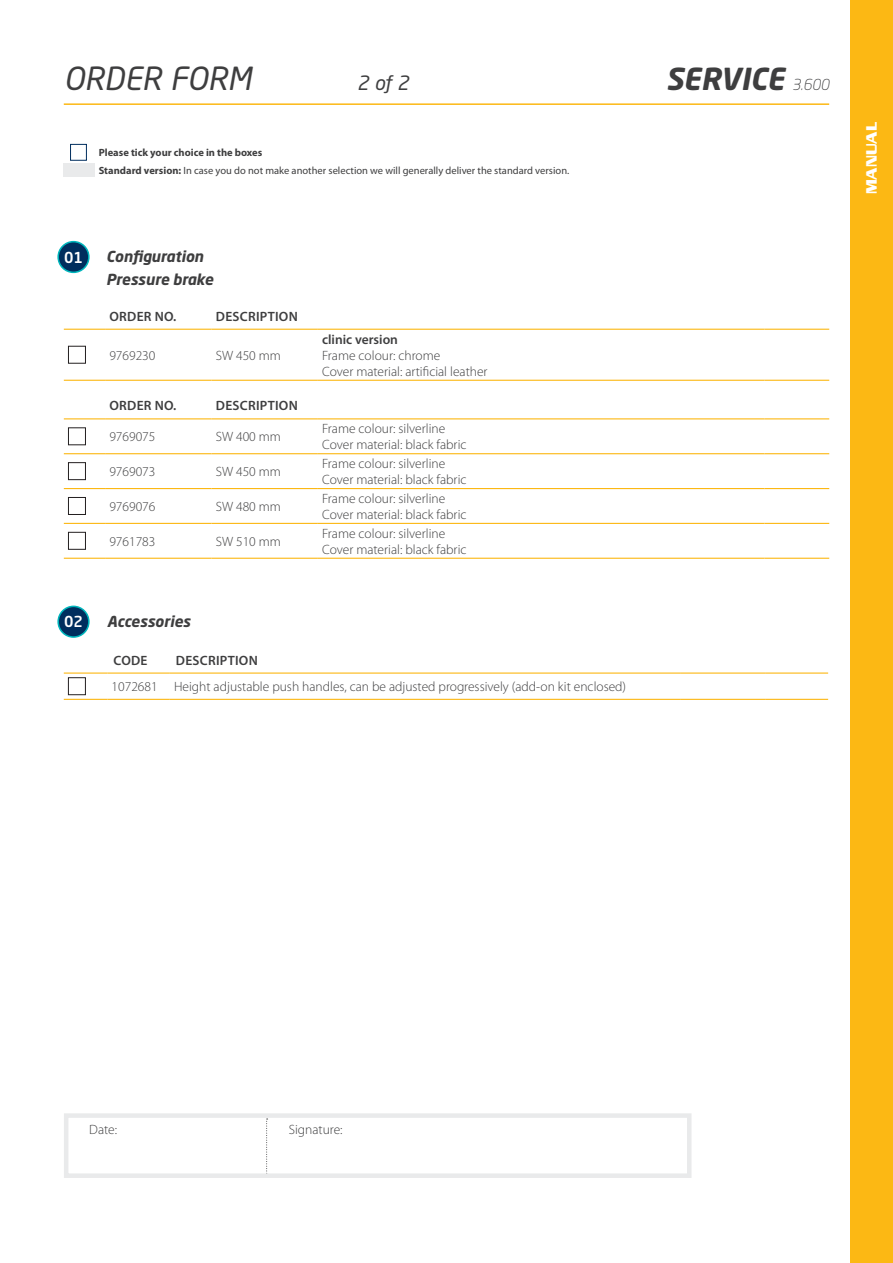
<style>
.page{position:relative;width:893px;height:1263px;background:#fff}
.page>*{position:absolute;margin:0;border:0;box-sizing:border-box;transform-origin:0 0}
.t1{font:italic 31.5px "Neo Sans Std";color:#3e3e3f}
.t2{font:italic 700 30px "Neo Sans Std";color:#3e3e3f}
.t3{font:italic 19.5px "Neo Sans Std";color:#3e3e3f}
.t4{font:italic 700 15px/22.4px "Neo Sans Std";color:#3e3e3f}
.t5{font:700 15px "Enter Sansman";color:#fff}
.t6{font:500 15px "Neo Sans Std";color:#fff}
.t7{font:300 13.5px/16.2px "Myriad Pro";color:#3e3e3f}
.t8{font:600 13.5px "Myriad Pro";letter-spacing:.02em;color:#3e3e3f}
.t9{font:600 13.5px "Myriad Pro";color:#3e3e3f}
.t10{font:10.5px/17.4px "Myriad Pro";color:#3e3e3f}
.s1{font-weight:300;font-size:15px}
.s2{font-weight:700}
</style>
<div class="page">
<div style="left:850px;top:0;width:43px;height:1263px;background:#fcb814"></div>
<hr style="left:64px;top:103px;width:765px;height:2px;background:#fcb814">
<hr style="left:64px;top:380px;width:41px;height:1px;background:#fcb814">
<hr style="left:105px;top:380px;width:107px;height:1px;background:#fcb814">
<hr style="left:212px;top:380px;width:106px;height:1px;background:#fcb814">
<hr style="left:318px;top:380px;width:446px;height:1px;background:#fcb814">
<hr style="left:764px;top:380px;width:65px;height:1px;background:#fcb814">
<hr style="left:64px;top:329px;width:41px;height:1px;background:#fcb814">
<hr style="left:105px;top:329px;width:107px;height:1px;background:#fcb814">
<hr style="left:212px;top:329px;width:106px;height:1px;background:#fcb814">
<hr style="left:318px;top:329px;width:446px;height:1px;background:#fcb814">
<hr style="left:764px;top:329px;width:65px;height:1px;background:#fcb814">
<div style="left:68px;top:346px;width:18px;height:18px;border:1px solid #231f20"></div>
<svg style="left:266px;top:1119px;width:2px;height:54px"></svg>
<div style="left:64px;top:1113px;width:627px;height:65px;border:4px solid #e9eaeb"></div>
<div style="left:58px;top:606px;width:31px;height:31px;background:#002e5e;border-radius:50%"></div>
<div style="left:57px;top:606px;width:33px;height:32px;border:2px solid #00b6bc;border-radius:50%"></div>
<hr style="left:64px;top:672px;width:43px;height:2px;background:#fcb814">
<hr style="left:107px;top:672px;width:63px;height:2px;background:#fcb814">
<hr style="left:170px;top:672px;width:510px;height:2px;background:#fcb814">
<hr style="left:680px;top:672px;width:85px;height:2px;background:#fcb814">
<hr style="left:64px;top:699px;width:43px;height:1px;background:#fcb814">
<hr style="left:107px;top:699px;width:63px;height:1px;background:#fcb814">
<hr style="left:170px;top:699px;width:510px;height:1px;background:#fcb814">
<hr style="left:680px;top:699px;width:85px;height:1px;background:#fcb814">
<hr style="left:765px;top:699px;width:63px;height:1px;background:#fcb814">
<hr style="left:765px;top:672px;width:63px;height:2px;background:#fcb814">
<div style="left:68px;top:677px;width:18px;height:18px;border:1px solid #231f20"></div>
<hr style="left:64px;top:453px;width:41px;height:1px;background:#fcb814">
<hr style="left:105px;top:453px;width:107px;height:1px;background:#fcb814">
<hr style="left:212px;top:453px;width:106px;height:1px;background:#fcb814">
<hr style="left:318px;top:453px;width:446px;height:1px;background:#fcb814">
<hr style="left:764px;top:453px;width:65px;height:1px;background:#fcb814">
<hr style="left:64px;top:488px;width:41px;height:1px;background:#fcb814">
<hr style="left:105px;top:488px;width:107px;height:1px;background:#fcb814">
<hr style="left:212px;top:488px;width:106px;height:1px;background:#fcb814">
<hr style="left:318px;top:488px;width:446px;height:1px;background:#fcb814">
<hr style="left:764px;top:488px;width:65px;height:1px;background:#fcb814">
<hr style="left:64px;top:523px;width:41px;height:1px;background:#fcb814">
<hr style="left:105px;top:523px;width:107px;height:1px;background:#fcb814">
<hr style="left:212px;top:523px;width:106px;height:1px;background:#fcb814">
<hr style="left:318px;top:523px;width:446px;height:1px;background:#fcb814">
<hr style="left:764px;top:523px;width:65px;height:1px;background:#fcb814">
<hr style="left:64px;top:558px;width:41px;height:1px;background:#fcb814">
<hr style="left:105px;top:558px;width:107px;height:1px;background:#fcb814">
<hr style="left:212px;top:558px;width:106px;height:1px;background:#fcb814">
<hr style="left:318px;top:558px;width:446px;height:1px;background:#fcb814">
<hr style="left:764px;top:558px;width:65px;height:1px;background:#fcb814">
<hr style="left:64px;top:418px;width:41px;height:1px;background:#fcb814">
<hr style="left:105px;top:418px;width:107px;height:1px;background:#fcb814">
<hr style="left:212px;top:418px;width:106px;height:1px;background:#fcb814">
<hr style="left:318px;top:418px;width:446px;height:1px;background:#fcb814">
<hr style="left:764px;top:418px;width:65px;height:1px;background:#fcb814">
<div style="left:68px;top:427px;width:18px;height:18px;border:1px solid #231f20"></div>
<div style="left:68px;top:462px;width:18px;height:18px;border:1px solid #231f20"></div>
<div style="left:68px;top:497px;width:18px;height:18px;border:1px solid #231f20"></div>
<div style="left:68px;top:532px;width:18px;height:18px;border:1px solid #231f20"></div>
<div style="left:70px;top:144px;width:17px;height:17px;border:1px solid #002e5e"></div>
<div style="left:64px;top:163px;width:31px;height:14px;background:#e9eaeb"></div>
<div style="left:58px;top:242px;width:31px;height:30px;background:#002e5e;border-radius:50%"></div>
<div style="left:57px;top:241px;width:33px;height:32px;border:2px solid #00b6bc;border-radius:50%"></div>
<h1 class="t1" style="left:64px;top:59px;width:189px">ORDER FORM</h1>
<h3 class="t3" style="left:357px;top:71px;width:53px">2 of 2</h3>
<h2 class="t2" style="left:666px;top:60px;width:165px">SERVICE <span class="s1">3.600</span></h2>
<p class="t10" style="left:99px;top:144px;width:472px"><span class="s2">Please tick your choice in the boxes<br>Standard version:</span> In case you do not make another selection we will generally deliver the standard version.</p>
<p class="t6" style="left:64px;top:248px;width:20px">01</p>
<p class="t4" style="left:106px;top:245px;width:109px">Configuration<br>Pressure brake</p>
<p class="t8" style="left:109px;top:309px;width:68px">ORDER NO.</p>
<p class="t8" style="left:216px;top:309px;width:83px">DESCRIPTION</p>
<p class="t7" style="left:109px;top:347px;width:48px">9769230</p>
<p class="t7" style="left:216px;top:347px;width:67px">SW 450 mm</p>
<p class="t9" style="left:322px;top:332px;width:77px">clinic version</p>
<p class="t7" style="left:322px;top:347px;width:167px">Frame colour: chrome<br>Cover material: artificial leather</p>
<p class="t8" style="left:109px;top:398px;width:68px">ORDER NO.</p>
<p class="t8" style="left:216px;top:398px;width:83px">DESCRIPTION</p>
<p class="t7" style="left:109px;top:429px;width:48px">9769075</p>
<p class="t7" style="left:216px;top:429px;width:67px">SW 400 mm</p>
<p class="t7" style="left:322px;top:421px;width:146px">Frame colour: silverline<br>Cover material: black fabric</p>
<p class="t7" style="left:109px;top:464px;width:48px">9769073</p>
<p class="t7" style="left:216px;top:464px;width:67px">SW 450 mm</p>
<p class="t7" style="left:322px;top:456px;width:146px">Frame colour: silverline<br>Cover material: black fabric</p>
<p class="t7" style="left:109px;top:499px;width:48px">9769076</p>
<p class="t7" style="left:216px;top:499px;width:67px">SW 480 mm</p>
<p class="t7" style="left:322px;top:491px;width:146px">Frame colour: silverline<br>Cover material: black fabric</p>
<p class="t7" style="left:109px;top:533px;width:48px">9761783</p>
<p class="t7" style="left:216px;top:533px;width:67px">SW 510 mm</p>
<p class="t7" style="left:322px;top:525px;width:146px">Frame colour: silverline<br>Cover material: black fabric</p>
<p class="t6" style="left:64px;top:612px;width:20px">02</p>
<p class="t4" style="left:107px;top:609px;width:85px">Accessories</p>
<p class="t8" style="left:113px;top:652px;width:36px">CODE</p>
<p class="t8" style="left:176px;top:652px;width:83px">DESCRIPTION</p>
<p class="t7" style="left:112px;top:679px;width:516px">1072681 Height adjustable push handles, can be adjusted progressively (add-on kit enclosed)</p>
<p class="t5" style="left:863px;top:194px;width:75px;rotate:-90deg">MANUAL</p>
<p class="t7" style="left:89px;top:1122px;width:29px">Date:</p>
<p class="t7" style="left:289px;top:1122px;width:55px">Signature:</p>
</div>
